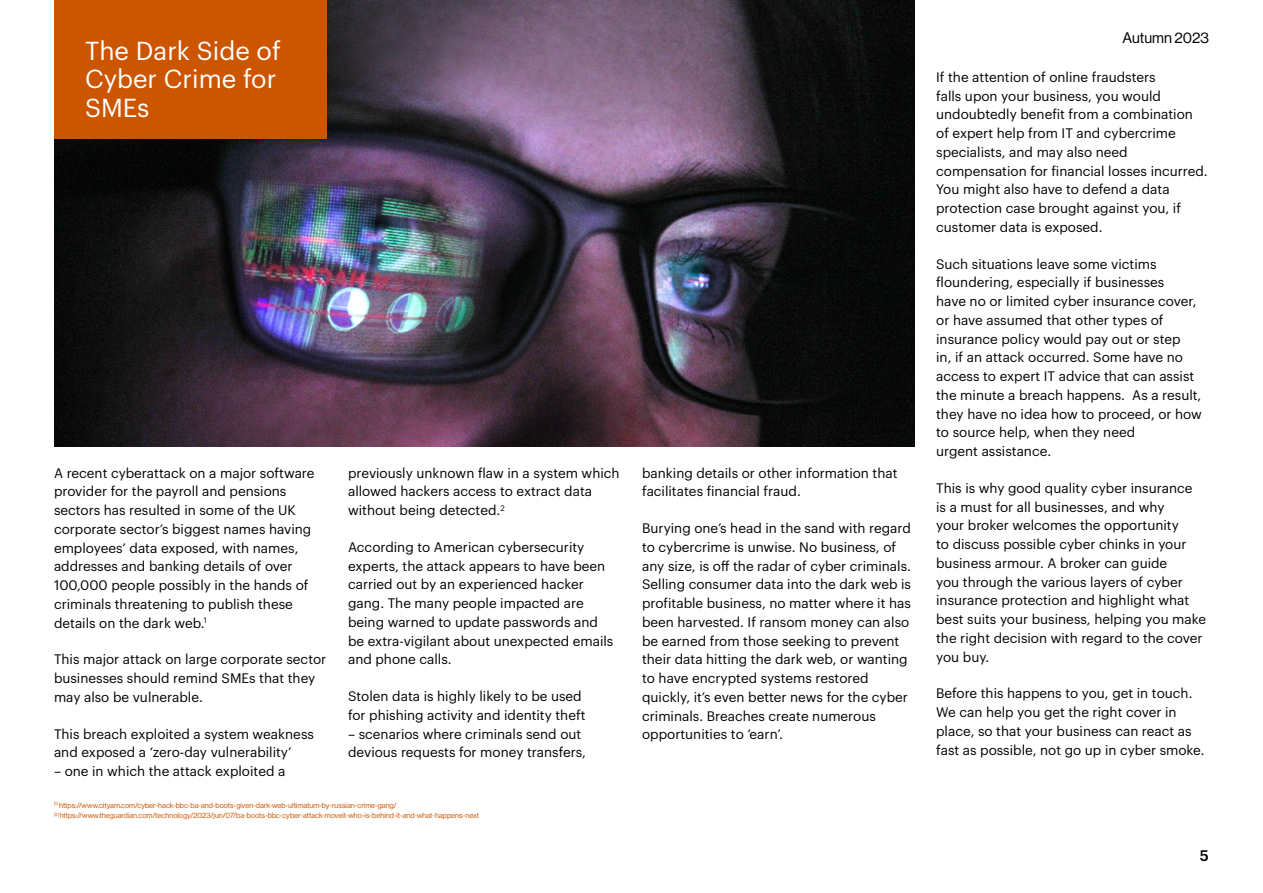
<style>
.page{position:relative;width:1263px;height:893px;background:#fff}
.page>*{position:absolute;margin:0;border:0;box-sizing:border-box;transform-origin:0 0}
.Subtitle__NHG_17_19{font:25.5px/28.5px "Graphik";color:#fff}
.t1{font:15px "N Haas Grotesk DS Pro 55 Rg";color:#000}
.Subtitle__NHG_17_19-2{font:500 15px "Graphik";color:#000}
.Body_text_black{font:13.5px/18.8px "Graphik";color:#000}
.FootNote{font:7.5px "N Haas Grotesk DS Pro 55 Rg";color:#c50}
</style>
<div class="page">
<img style="left:54px;top:0;width:861px;height:446px">
<div style="left:54px;top:0;width:273px;height:138px;background:#c50"></div>
<p class="Subtitle__NHG_17_19" style="left:85px;top:34px;width:197px">The Dark Side of<br>Cyber Crime for<br>SMEs</p>
<p class="Body_text_black" style="left:54px;top:462px;width:262px">A recent cyberattack on a major software provider for the payroll and pensions sectors has resulted in some of the UK corporate sector’s biggest names having employees’ data exposed, with names, addresses and banking details of over 100,000 people possibly in the hands of criminals threatening to publish these details on the dark web.<sup>1</sup></p>
<p class="Body_text_black" style="left:54px;top:649px;width:274px">This major attack on large corporate sector businesses should remind SMEs that they may also be vulnerable.</p>
<p class="Body_text_black" style="left:54px;top:723px;width:261px">This breach exploited a system weakness and exposed a ‘zero-day vulnerability’</p>
<p class="Body_text_black" style="left:54px;top:761px;width:233px">– one in which the attack exploited a</p>
<p class="Body_text_black" style="left:348px;top:462px;width:273px">previously unknown flaw in a system which allowed hackers access to extract data without being detected.<sup>2</sup></p>
<p class="Body_text_black" style="left:348px;top:536px;width:267px">According to American cybersecurity experts, the attack appears to have been carried out by an experienced hacker gang. The many people impacted are being warned to update passwords and be extra-vigilant about unexpected emails and phone calls.</p>
<p class="Body_text_black" style="left:348px;top:686px;width:239px">Stolen data is highly likely to be used for phishing activity and identity theft</p>
<p class="Body_text_black" style="left:348px;top:723px;width:239px">– scenarios where criminals send out devious requests for money transfers,</p>
<p class="FootNote" style="left:54px;top:801px;width:344px"><sup>[1]</sup> https://www.cityam.com/cyber-hack-bbc-ba-and-boots-given-dark-web-ultimatum-by-russian-crime-gang/</p>
<p class="FootNote" style="left:54px;top:811px;width:427px"><sup>[2]</sup> https://www.theguardian.com/technology/2023/jun/07/ba-boots-bbc-cyber-attack-moveit-who-is-behind-it-and-what-happens-next</p>
<p class="Body_text_black" style="left:642px;top:462px;width:257px">banking details or other information that facilitates financial fraud.</p>
<p class="Body_text_black" style="left:642px;top:518px;width:270px">Burying one’s head in the sand with regard to cybercrime is unwise. No business, of any size, is off the radar of cyber criminals.<br>Selling consumer data into the dark web is profitable business, no matter where it has been harvested. If ransom money can also be earned from those seeking to prevent their data hitting the dark web, or wanting to have encrypted systems restored quickly, it’s even better news for the cyber criminals. Breaches create numerous opportunities to ‘earn’.</p>
<p class="t1" style="left:1122px;top:30px;width:88px">Autumn 2023</p>
<p class="Body_text_black" style="left:936px;top:67px;width:273px">If the attention of online fraudsters<br>falls upon your business, you would undoubtedly benefit from a combination of expert help from IT and cybercrime specialists, and may also need compensation for financial losses incurred.<br>You might also have to defend a data protection case brought against you, if customer data is exposed.</p>
<p class="Body_text_black" style="left:936px;top:253px;width:267px">Such situations leave some victims floundering, especially if businesses<br>have no or limited cyber insurance cover, or have assumed that other types of insurance policy would pay out or step<br>in, if an attack occurred. Some have no access to expert IT advice that can assist the minute a breach happens. As a result, they have no idea how to proceed, or how to source help, when they need<br>urgent assistance.</p>
<p class="Body_text_black" style="left:936px;top:478px;width:272px">This is why good quality cyber insurance<br>is a must for all businesses, and why<br>your broker welcomes the opportunity<br>to discuss possible cyber chinks in your business armour. A broker can guide<br>you through the various layers of cyber insurance protection and highlight what best suits your business, helping you make the right decision with regard to the cover you buy.</p>
<p class="Body_text_black" style="left:936px;top:683px;width:270px">Before this happens to you, get in touch.<br>We can help you get the right cover in place, so that your business can react as fast as possible, not go up in cyber smoke.</p>
<p class="Subtitle__NHG_17_19-2" style="left:1200px;top:844px;width:11px">5</p>
</div>
